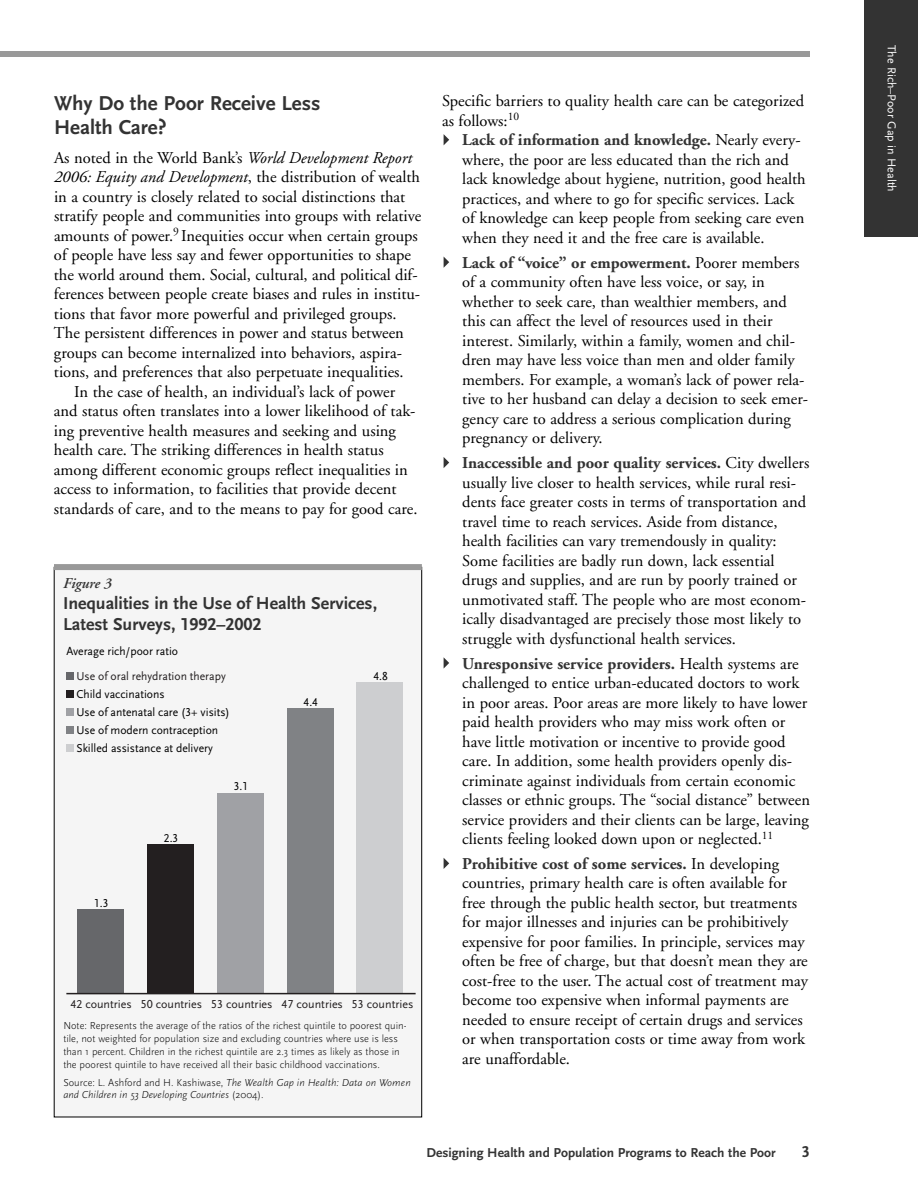
<style>
.page{position:relative;width:918px;height:1188px;background:#fff}
.page>*{position:absolute;margin:0;border:0;box-sizing:border-box;transform-origin:0 0}
.t1{font:700 21px/24px "Scala Sans LF";color:#333}
.t2{font:700 18px/21px "Scala Sans LF";color:#333}
.t3{font:16.5px/19.5px "Adobe Garamond";color:#000}
.t4{font:italic 16.5px "Adobe Garamond";color:#000}
.t5{font:700 16.5px "Scala Sans LF";color:#333}
.t6{font:italic 600 15px "Adobe Garamond";color:#333}
.t7{font:700 13.5px "Scala Sans LF";color:#333}
.t8{font:12px/18px "Scala Sans LF";color:#000}
.t9{font:12px "Scala Sans LF";color:#231f20}
.t10{font:12px "Scala Sans LF";color:#fff}
.t11{font:300 10.5px/12.8px "Scala Sans";color:#000}
.t12{font:italic 300 10.5px/12.8px "Scala Sans";color:#000}
.s1{font-style:italic}
.s2{font-style:normal}
.s3{font-weight:700;color:#333}
</style>
<div class="page">
<svg style="left:444px;top:858px;width:5px;height:11px"></svg>
<svg style="left:444px;top:658px;width:5px;height:10px"></svg>
<svg style="left:444px;top:457px;width:5px;height:11px"></svg>
<svg style="left:444px;top:257px;width:5px;height:11px"></svg>
<svg style="left:444px;top:134px;width:5px;height:11px"></svg>
<div style="left:0;top:51px;width:810px;height:6px;background:#999"></div>
<div style="left:54px;top:567px;width:368px;height:550px;background:#f5f5f5"></div>
<div style="left:66px;top:672px;width:8px;height:8px;background:#66676a"></div>
<div style="left:66px;top:690px;width:8px;height:8px;background:#231f20"></div>
<div style="left:66px;top:708px;width:8px;height:8px;background:#a0a1a5"></div>
<div style="left:66px;top:726px;width:8px;height:8px;background:#808285"></div>
<div style="left:66px;top:744px;width:8px;height:8px;background:#cdced0"></div>
<div style="left:77px;top:909px;width:47px;height:85px;background:#66676a"></div>
<div style="left:147px;top:845px;width:47px;height:149px;background:#231f20"></div>
<div style="left:217px;top:793px;width:46px;height:201px;background:#a0a1a5"></div>
<div style="left:287px;top:709px;width:46px;height:285px;background:#808285"></div>
<div style="left:357px;top:683px;width:46px;height:311px;background:#cdced0"></div>
<hr style="left:66px;top:993px;width:350px;height:1px;background:#231f20">
<div style="left:54px;top:564px;width:368px;height:6px;background:#999"></div>
<div style="left:864px;top:0;width:54px;height:236px;background:#333"></div>
<p class="t1" style="left:54px;top:92px;width:268px">Why Do the Poor Receive Less<br>Health Care?</p>
<p class="t3" style="left:54px;top:149px;width:360px">As noted in the World Bank’s <span class="s1">World Development Report</span></p>
<p class="t4" style="left:54px;top:171px;width:368px">2006: Equity and Development<span class="s2">, the distribution of wealth</span></p>
<p class="t3" style="left:54px;top:188px;width:353px">in a country is closely related to social distinctions that</p>
<p class="t3" style="left:54px;top:208px;width:369px">stratify people and communities into groups with relative</p>
<p class="t3" style="left:54px;top:227px;width:365px">amounts of power.<sup>9</sup> Inequities occur when certain groups</p>
<p class="t3" style="left:54px;top:247px;width:359px">of people have less say and fewer opportunities to shape</p>
<p class="t3" style="left:54px;top:266px;width:365px">the world around them. Social, cultural, and political dif-</p>
<p class="t3" style="left:54px;top:286px;width:368px">ferences between people create biases and rules in institu-</p>
<p class="t3" style="left:54px;top:305px;width:344px">tions that favor more powerful and privileged groups.</p>
<p class="t3" style="left:54px;top:325px;width:351px">The persistent differences in power and status between</p>
<p class="t3" style="left:54px;top:344px;width:349px">groups can become internalized into behaviors, aspira-</p>
<p class="t3" style="left:54px;top:364px;width:351px">tions, and preferences that also perpetuate inequalities.</p>
<p class="t3" style="left:74px;top:383px;width:322px">In the case of health, an individual’s lack of power</p>
<p class="t3" style="left:54px;top:403px;width:363px">and status often translates into a lower likelihood of tak-</p>
<p class="t3" style="left:54px;top:422px;width:343px">ing preventive health measures and seeking and using</p>
<p class="t3" style="left:54px;top:442px;width:331px">health care. The striking differences in health status</p>
<p class="t3" style="left:54px;top:461px;width:355px">among different economic groups reflect inequalities in</p>
<p class="t3" style="left:54px;top:481px;width:344px">access to information, to facilities that provide decent</p>
<p class="t3" style="left:54px;top:500px;width:365px">standards of care, and to the means to pay for good care.</p>
<p class="t6" style="left:63px;top:577px;width:50px">Figure 3</p>
<p class="t2" style="left:63px;top:593px;width:316px">Inequalities in the Use of Health Services,<br>Latest Surveys, 1992–2002</p>
<p class="t8" style="left:66px;top:643px;width:113px">Average rich/poor ratio</p>
<p class="t9" style="left:76px;top:670px;width:151px">Use of oral rehydration therapy</p>
<p class="t8" style="left:76px;top:685px;width:155px">Child vaccinations<br>Use of antenatal care (3+ visits)<br>Use of modern contraception<br>Skilled assistance at delivery</p>
<p class="t8" style="left:94px;top:894px;width:16px">1.3</p>
<p class="t8" style="left:164px;top:829px;width:16px">2.3</p>
<p class="t8" style="left:234px;top:777px;width:16px">3.1</p>
<p class="t8" style="left:304px;top:693px;width:16px">4.4</p>
<p class="t8" style="left:373px;top:667px;width:16px">4.8</p>
<p class="t9" style="left:70px;top:998px;width:345px">42 countries 50 countries 53 countries 47 countries 53 countries</p>
<p class="t11" style="left:63px;top:1020px;width:345px">Note: Represents the average of the ratios of the richest quintile to poorest quin&shy;tile, not weighted for population size and excluding countries where use is less than 1 percent. Children in the richest quintile are 2.3 times as likely as those in the poorest quintile to have received all their basic childhood vaccinations.</p>
<p class="t12" style="left:63px;top:1076px;width:349px"><span class="s2">Source: L. Ashford and H. Kashiwase,</span> The Wealth Gap in Health: Data on Women and Children in 53 Developing Countries <span class="s2">(2004).</span></p>
<p class="t3" style="left:442px;top:93px;width:363px">Specific barriers to quality health care can be categorized as follows:<sup>10</sup></p>
<p class="t3" style="left:462px;top:132px;width:345px"><span class="s3">Lack of information and knowledge.</span> Nearly every&shy;where, the poor are less educated than the rich and lack knowledge about hygiene, nutrition, good health practices, and where to go for specific services. Lack of knowledge can keep people from seeking care even when they need it and the free care is available.</p>
<p class="t3" style="left:462px;top:254px;width:347px"><span class="s3">Lack of “voice” or empowerment.</span> Poorer members of a community often have less voice, or say, in whether to seek care, than wealthier members, and this can affect the level of resources used in their interest. Similarly, within a family, women and chil&shy;dren may have less voice than men and older family members. For example, a woman’s lack of power rela&shy;tive to her husband can delay a decision to seek emer&shy;gency care to address a serious complication during pregnancy or delivery.</p>
<p class="t3" style="left:462px;top:455px;width:349px"><span class="s3">Inaccessible and poor quality services.</span> City dwellers usually live closer to health services, while rural resi&shy;dents face greater costs in terms of transportation and travel time to reach services. Aside from distance, health facilities can vary tremendously in quality:<br>Some facilities are badly run down, lack essential drugs and supplies, and are run by poorly trained or unmotivated staff. The people who are most econom&shy;ically disadvantaged are precisely those most likely to struggle with dysfunctional health services.</p>
<p class="t3" style="left:462px;top:655px;width:349px"><span class="s3">Unresponsive service providers.</span> Health systems are challenged to entice urban-educated doctors to work in poor areas. Poor areas are more likely to have lower paid health providers who may miss work often or have little motivation or incentive to provide good care. In addition, some health providers openly dis&shy;criminate against individuals from certain economic classes or ethnic groups. The “social distance” between service providers and their clients can be large, leaving clients feeling looked down upon or neglected.<sup>11</sup></p>
<p class="t3" style="left:462px;top:855px;width:347px"><span class="s3">Prohibitive cost of some services.</span> In developing countries, primary health care is often available for free through the public health sector, but treatments for major illnesses and injuries can be prohibitively expensive for poor families. In principle, services may often be free of charge, but that doesn’t mean they are cost-free to the user. The actual cost of treatment may become too expensive when informal payments are needed to ensure receipt of certain drugs and services or when transportation costs or time away from work are unaffordable.</p>
<p class="t7" style="left:427px;top:1146px;width:351px">Designing Health and Population Programs to Reach the Poor</p>
<p class="t5" style="left:802px;top:1144px;width:10px">3</p>
<p class="t10" style="left:898px;top:45px;width:148px;rotate:90deg">The Rich–Poor Gap in Health</p>
</div>
